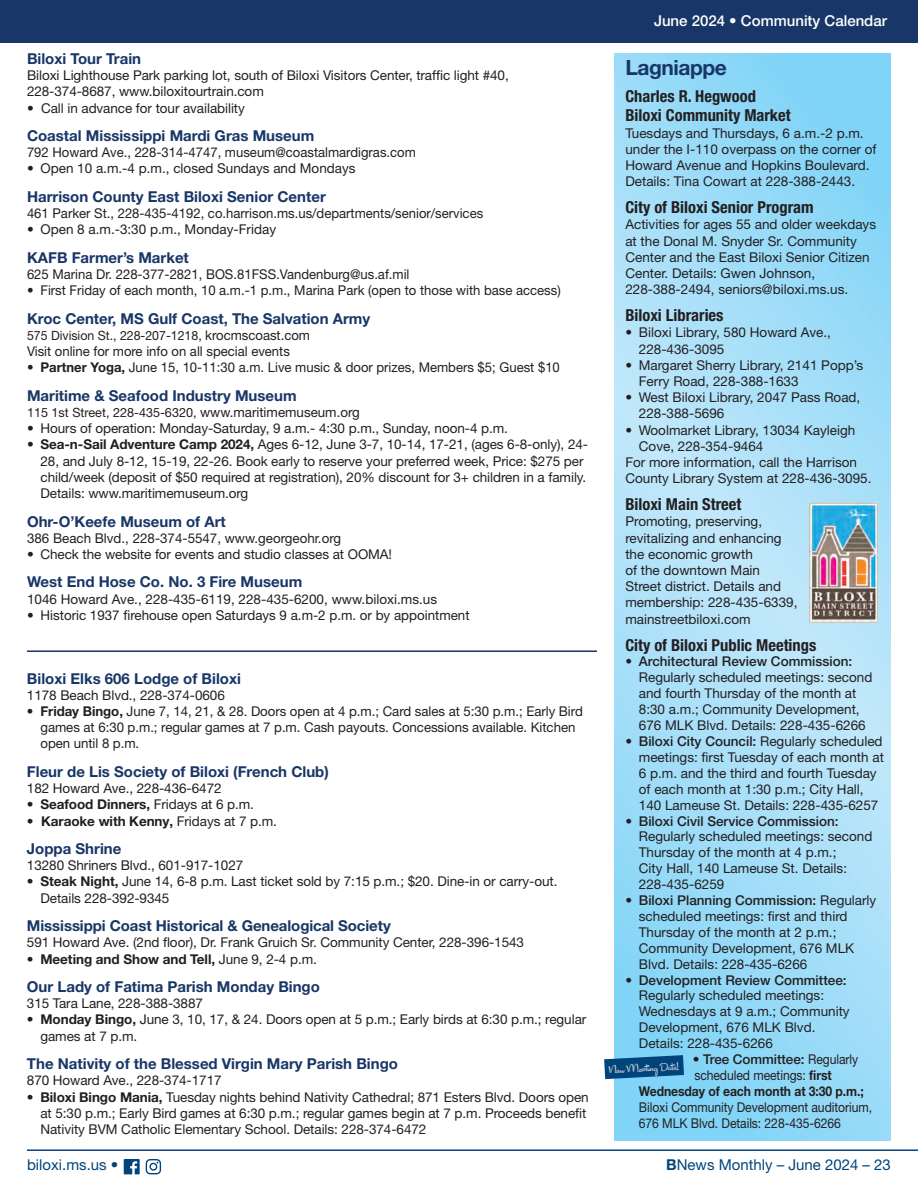
<style>
.page{position:relative;width:918px;height:1188px;background:#fff}
.page>*{position:absolute;margin:0;border:0;box-sizing:border-box;transform-origin:0 0}
.t1{font:700 21px "Helvetica Neue LT Pro";letter-spacing:-.02em;color:#183667}
.t2{font:700 condensed 16.5px/19.5px "Helvetica Neue LT Pro";color:#231f20}
.t3{font:700 15px "Helvetica Neue LT Pro";color:#183667}
.t4{font:15px "Helvetica Neue LT Pro";color:#00447b}
.t5{font:500 15px "Helvetica Neue LT Pro";color:#fff}
.t6{font:13.5px/16.2px "Helvetica Neue LT Pro";color:#231f20}
.t7{font:500 13.5px "Helvetica Neue LT Pro";color:#231f20}
.t8{font:700 13.5px "Helvetica Neue LT Pro";letter-spacing:-.005em;color:#231f20}
.t9{font:13.5px/16.2px "Helvetica Neue LT Pro";color:#231f20;scale:.9 1}
.t10{font:700 13.5px "Helvetica Neue LT Pro";letter-spacing:-.005em;color:#231f20;scale:.9 1}
.t11{font:12.75px "Helvetica Neue LT Pro";color:#231f20}
.t12{font:11.25px "Cocktail Script";color:#e0e1e3}
.s1{font-weight:700}
.s2{font-size:13.5px}
.s3{font-weight:400}
.s4{font-weight:500}
</style>
<div class="page">
<hr style="left:27px;top:1149px;width:891px;height:2px;background:#00447b">
<svg style="left:146px;top:1159px;width:15px;height:15px"></svg>
<svg style="left:124px;top:1159px;width:16px;height:15px"></svg>
<div style="left:0;top:0;width:918px;height:42px;background:#183667"></div>
<svg style="left:615px;top:53px;width:275px;height:1087px;background:#a2ddf8"></svg>
<img style="left:801px;top:498px;width:88px;height:126px">
<hr style="left:27px;top:650px;width:570px;height:2px;background:#183667">
<svg style="left:604px;top:1055px;width:80px;height:24px;background:#1a5f91"></svg>
<p class="t3" style="left:27px;top:49px;width:116px">Biloxi Tour Train</p>
<p class="t6" style="left:27px;top:67px;width:483px">Biloxi Lighthouse Park parking lot, south of Biloxi Visitors Center, traffic light #40,<br>228-374-8687, www.biloxitourtrain.com</p>
<p class="t6" style="left:27px;top:99px;width:219px">• Call in advance for tour availability</p>
<p class="t3" style="left:27px;top:126px;width:289px">Coastal Mississippi Mardi Gras Museum</p>
<p class="t6" style="left:27px;top:144px;width:390px">792 Howard Ave., 228-314-4747, museum@coastalmardigras.com</p>
<p class="t6" style="left:27px;top:160px;width:330px"><span class="s1">•</span> Open 10 a.m.-4 p.m., closed Sundays and Mondays</p>
<p class="t3" style="left:27px;top:187px;width:300px">Harrison County East Biloxi Senior Center</p>
<p class="t6" style="left:27px;top:205px;width:458px">461 Parker St., 228-435-4192, co.harrison.ms.us/departments/senior/services</p>
<p class="t6" style="left:27px;top:221px;width:251px"><span class="s1">•</span> Open 8 a.m.-3:30 p.m., Monday-Friday</p>
<p class="t3" style="left:27px;top:248px;width:163px">KAFB Farmer’s Market</p>
<p class="t6" style="left:27px;top:266px;width:384px">625 Marina Dr. 228-377-2821, BOS.81FSS.Vandenburg@us.af.mil</p>
<p class="t6" style="left:27px;top:282px;width:535px">• First Friday of each month, 10 a.m.-1 p.m., Marina Park (open to those with base access)</p>
<p class="t3" style="left:27px;top:309px;width:345px">Kroc Center, MS Gulf Coast, The Salvation Army</p>
<p class="t11" style="left:27px;top:328px;width:285px">575 Division St., 228-207-1218, <span class="s2">krocmscoast.com</span></p>
<p class="t6" style="left:27px;top:343px;width:264px">Visit online for more info on all special events</p>
<p class="t6" style="left:27px;top:359px;width:534px"><span class="s1">• Partner Yoga,</span> June 15, 10-11:30 a.m. Live music &amp; door prizes, Members $5; Guest $10</p>
<p class="t3" style="left:27px;top:386px;width:271px">Maritime &amp; Seafood Industry Museum</p>
<p class="t11" style="left:27px;top:405px;width:334px">115 1st Street, 228-435-6320, <span class="s2">www.maritimemuseum.org</span></p>
<p class="t6" style="left:27px;top:420px;width:482px">• Hours of operation: Monday-Saturday, 9 a.m.- 4:30 p.m., Sunday, noon-4 p.m.</p>
<p class="t6" style="left:40px;top:436px;width:549px;text-indent:-14px"><span class="s1">• Sea-n-Sail Adventure Camp 2024,</span> Ages 6-12, June 3-7, 10-14, 17-21, (ages 6-8-only), 24- 28, and July 8-12, 15-19, 22-26. Book early to reserve your preferred week, Price: $275 per child/week (deposit of $50 required at registration), 20% discount for 3+ children in a family.<br>Details: www.maritimemuseum.org</p>
<p class="t3" style="left:27px;top:512px;width:200px">Ohr-O’Keefe Museum of Art</p>
<p class="t6" style="left:27px;top:530px;width:316px">386 Beach Blvd., 228-374-5547, www.georgeohr.org</p>
<p class="t6" style="left:27px;top:546px;width:367px">• Check the website for events and studio classes at OOMA!</p>
<p class="t3" style="left:27px;top:573px;width:277px">West End Hose Co. No. 3 Fire Museum</p>
<p class="t6" style="left:27px;top:590px;width:412px">1046 Howard Ave., 228-435-6119, 228-435-6200, www.biloxi.ms.us</p>
<p class="t6" style="left:27px;top:607px;width:444px">• Historic 1937 firehouse open Saturdays 9 a.m-2 p.m. or by appointment</p>
<p class="t3" style="left:27px;top:669px;width:216px">Biloxi Elks 606 Lodge of Biloxi</p>
<p class="t6" style="left:27px;top:687px;width:199px">1178 Beach Blvd., 228-374-0606</p>
<p class="t6" style="left:40px;top:703px;width:544px;text-indent:-13px"><span class="s1">• Friday Bingo,</span> June 7, 14, 21, &amp; 28. Doors open at 4 p.m.; Card sales at 5:30 p.m.; Early Bird games at 6:30 p.m.; regular games at 7 p.m. Cash payouts. Concessions available. Kitchen open until 8 p.m.</p>
<p class="t3" style="left:27px;top:762px;width:303px">Fleur de Lis Society of Biloxi (French Club)</p>
<p class="t6" style="left:27px;top:780px;width:196px">182 Howard Ave., 228-436-6472</p>
<p class="t8" style="left:27px;top:796px;width:229px">• Seafood Dinners, <span class="s3">Fridays at 6 p.m.</span></p>
<p class="t8" style="left:27px;top:812px;width:252px">• Karaoke with Kenny, <span class="s3">Fridays at 7 p.m.</span></p>
<p class="t3" style="left:27px;top:839px;width:96px">Joppa Shrine</p>
<p class="t6" style="left:27px;top:857px;width:218px">13280 Shriners Blvd., 601-917-1027</p>
<p class="t6" style="left:40px;top:873px;width:519px;text-indent:-14px"><span class="s1">• Steak Night,</span> June 14, 6-8 p.m. Last ticket sold by 7:15 p.m.; $20. Dine-in or carry-out.<br>Details 228-392-9345</p>
<p class="t3" style="left:27px;top:917px;width:365px">Mississippi Coast Historical &amp; Genealogical Society</p>
<p class="t6" style="left:27px;top:934px;width:499px">591 Howard Ave. (2nd floor), Dr. Frank Gruich Sr. Community Center, 228-396-1543</p>
<p class="t8" style="left:27px;top:950px;width:291px">• Meeting and Show and Tell, <span class="s3">June 9, 2-4 p.m.</span></p>
<p class="t3" style="left:27px;top:977px;width:295px">Our Lady of Fatima Parish Monday Bingo</p>
<p class="t6" style="left:27px;top:995px;width:178px">315 Tara Lane, 228-388-3887</p>
<p class="t6" style="left:40px;top:1011px;width:547px;text-indent:-14px"><span class="s1">• Monday Bingo,</span> June 3, 10, 17, &amp; 24. Doors open at 5 p.m.; Early birds at 6:30 p.m.; regular games at 7 p.m.</p>
<p class="t3" style="left:27px;top:1055px;width:373px">The Nativity of the Blessed Virgin Mary Parish Bingo</p>
<p class="t6" style="left:27px;top:1072px;width:196px">870 Howard Ave., 228-374-1717</p>
<p class="t6" style="left:40px;top:1088px;width:550px;text-indent:-14px"><span class="s1">• Biloxi Bingo Mania,</span> Tuesday nights behind Nativity Cathedral; 871 Esters Blvd. Doors open at 5:30 p.m.; Early Bird games at 6:30 p.m.; regular games begin at 7 p.m. Proceeds benefit<br>Nativity BVM Catholic Elementary School. Details: 228-374-6472</p>
<p class="t5" style="left:654px;top:11px;width:235px">June 2024 • Community Calendar</p>
<h1 class="t1" style="left:625px;top:55px;width:103px">Lagniappe</h1>
<p class="t2" style="left:625px;top:86px;width:167px">Charles R. Hegwood<br>Biloxi Community Market</p>
<p class="t6" style="left:625px;top:124px;width:253px">Tuesdays and Thursdays, 6 a.m.-2 p.m. under the I-110 overpass on the corner of Howard Avenue and Hopkins Boulevard.<br>Details: Tina Cowart at 228-388-2443.</p>
<p class="t2" style="left:625px;top:198px;width:190px">City of Biloxi Senior Program</p>
<p class="t6" style="left:625px;top:216px;width:252px">Activities for ages 55 and older weekdays at the Donal M. Snyder Sr. Community Center and the East Biloxi Senior Citizen Center. Details: Gwen Johnson, 228-388-2494, seniors@biloxi.ms.us.</p>
<p class="t2" style="left:625px;top:306px;width:100px">Biloxi Libraries</p>
<p class="t6" style="left:639px;top:324px;width:194px;text-indent:-14px">• Biloxi Library, 580 Howard Ave.,<br>228-436-3095</p>
<p class="t6" style="left:639px;top:357px;width:226px;text-indent:-14px">• Margaret Sherry Library, 2141 Popp’s<br>Ferry Road, 228-388-1633</p>
<p class="t6" style="left:639px;top:389px;width:223px;text-indent:-14px">• West Biloxi Library, 2047 Pass Road,<br>228-388-5696</p>
<p class="t6" style="left:625px;top:421px;width:232px">• Woolmarket Library, 13034 Kayleigh</p>
<p class="t6" style="left:639px;top:438px;width:126px">Cove, 228-354-9464</p>
<p class="t6" style="left:625px;top:454px;width:233px">For more information, call the Harrison</p>
<p class="t6" style="left:625px;top:470px;width:248px">County Library System at 228-436-3095.</p>
<p class="t2" style="left:625px;top:495px;width:117px">Biloxi Main Street</p>
<p class="t6" style="left:625px;top:513px;width:174px">Promoting, preserving, revitalizing and enhancing the economic growth<br>of the downtown Main<br>Street district. Details and membership: 228-435-6339, mainstreetbiloxi.com</p>
<p class="t2" style="left:625px;top:635px;width:193px">City of Biloxi Public Meetings</p>
<p class="t7" style="left:625px;top:654px;width:228px">• Architectural Review Commission:</p>
<p class="t6" style="left:639px;top:669px;width:235px">Regularly scheduled meetings: second and fourth Thursday of the month at 8:30 a.m.; Community Development, 676 MLK Blvd. Details: 228-435-6266</p>
<p class="t6" style="left:639px;top:733px;width:247px;text-indent:-14px"><span class="s4">• Biloxi City Council:</span> Regularly scheduled meetings: first Tuesday of each month at 6 p.m. and the third and fourth Tuesday of each month at 1:30 p.m.; City Hall, 140 Lameuse St. Details: 228-435-6257</p>
<p class="t7" style="left:625px;top:813px;width:215px">• Biloxi Civil Service Commission:</p>
<p class="t6" style="left:639px;top:828px;width:235px">Regularly scheduled meetings: second<br>Thursday of the month at 4 p.m.;<br>City Hall, 140 Lameuse St. Details:<br>228-435-6259</p>
<p class="t6" style="left:639px;top:892px;width:239px;text-indent:-14px"><span class="s4">• Biloxi Planning Commission:</span> Regularly scheduled meetings: first and third Thursday of the month at 2 p.m.; Community Development, 676 MLK Blvd. Details: 228-435-6266</p>
<p class="t7" style="left:625px;top:972px;width:223px">• Development Review Committee:</p>
<p class="t6" style="left:639px;top:987px;width:212px">Regularly scheduled meetings:<br>Wednesdays at 9 a.m.; Community<br>Development, 676 MLK Blvd.<br>Details: 228-435-6266</p>
<p class="t7" style="left:693px;top:1051px;width:167px">• Tree Committee: <span class="s3">Regularly</span></p>
<p class="t9" style="left:694px;top:1067px;width:154px">scheduled meetings: <span class="s1">first</span></p>
<p class="t10" style="left:639px;top:1083px;width:252px">Wednesday of each month at 3:30 p.m.;</p>
<p class="t9" style="left:639px;top:1099px;width:261px">Biloxi Community Development auditorium,<br>676 MLK Blvd. Details: 228-435-6266</p>
<p class="t12" style="left:609px;top:1063px;width:71px;rotate:-3deg">New Meeting Date!</p>
<p class="t4" style="left:27px;top:1156px;width:93px">biloxi.ms.us •</p>
<p class="t4" style="left:666px;top:1156px;width:226px"><span class="s1">B</span>News Monthly – June 2024 – 23</p>
</div>
